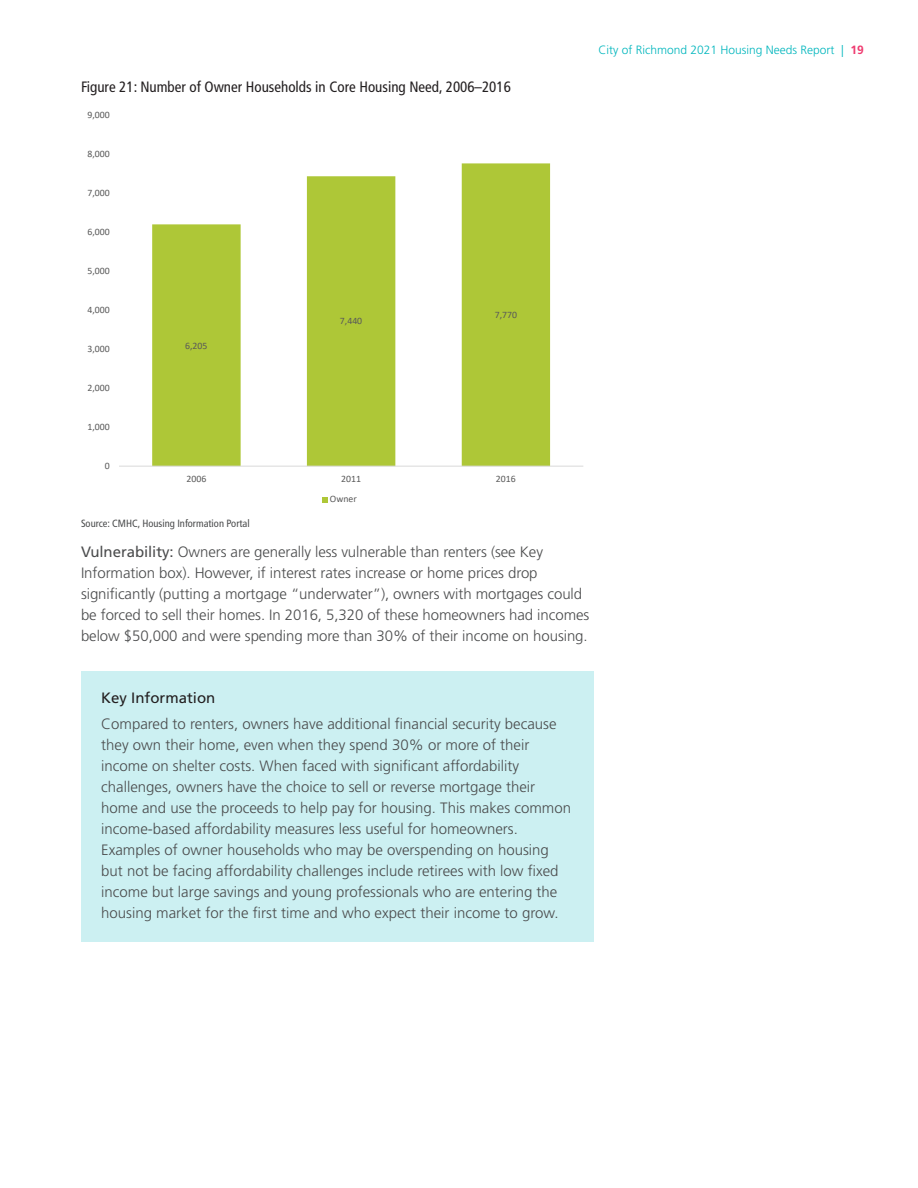
<style>
.page{position:relative;width:918px;height:1188px;background:#fff}
.page>*{position:absolute;margin:0;border:0;box-sizing:border-box;transform-origin:0 0}
.Body_First_Para{font:300 15px/21px "Frutiger LT Std";color:#4b4c4d}
.Body{font:300 15px/21px "Frutiger LT Std";letter-spacing:-.005em;color:#4b4c4d}
.Figures___Graph_Titl{font:condensed 15px "Frutiger LT Std";color:#231f20}
.Subhead_4{font:15px "Frutiger LT Std";color:#231f20}
.t1{font:300 12px "Frutiger LT Std";color:#00b6bd}
.Source_Note{font:condensed 10.5px "Frutiger LT Std";color:#4b4c4d}
.t2{font:9.75px "Calibri";color:#595959}
.s1{font-weight:700;color:#ef3b70}
.s2{font-weight:400}
</style>
<div class="page">
<svg style="left:152px;top:163px;width:398px;height:303px;fill:#aec737"></svg>
<hr style="left:119px;top:466px;width:464px;height:1px;background:#d9d9d9">
<svg style="left:322px;top:497px;width:6px;height:5px"></svg>
<div style="left:81px;top:672px;width:513px;height:270px;background:#ccf0f2"></div>
<p class="Figures___Graph_Titl" style="left:81px;top:78px;width:431px">Figure 21: Number of Owner Households in Core Housing Need, 2006–2016</p>
<p class="t2" style="left:88px;top:108px;width:24px">9,000</p>
<p class="t2" style="left:88px;top:147px;width:24px">8,000</p>
<p class="t2" style="left:88px;top:186px;width:24px">7,000</p>
<p class="t2" style="left:88px;top:225px;width:24px">6,000</p>
<p class="t2" style="left:88px;top:264px;width:24px">5,000</p>
<p class="t2" style="left:88px;top:303px;width:24px">4,000</p>
<p class="t2" style="left:88px;top:342px;width:24px">3,000</p>
<p class="t2" style="left:88px;top:381px;width:24px">2,000</p>
<p class="t2" style="left:185px;top:339px;width:24px">6,205</p>
<p class="t2" style="left:340px;top:314px;width:24px">7,440</p>
<p class="t2" style="left:495px;top:308px;width:24px">7,770</p>
<p class="t1" style="left:599px;top:43px;width:267px">City of Richmond 2021 Housing Needs Report | <span class="s1">19</span></p>
<p class="t2" style="left:88px;top:420px;width:24px">1,000</p>
<p class="t2" style="left:105px;top:459px;width:6px">0</p>
<p class="t2" style="left:186px;top:472px;width:21px">2006</p>
<p class="t2" style="left:341px;top:472px;width:21px">2011</p>
<p class="t2" style="left:496px;top:472px;width:21px">2016</p>
<p class="t2" style="left:330px;top:492px;width:29px">Owner</p>
<p class="Source_Note" style="left:81px;top:517px;width:170px">Source: CMHC, Housing Information Portal</p>
<p class="Body" style="left:81px;top:542px;width:510px"><span class="s2">Vulnerability:</span> Owners are generally less vulnerable than renters (see Key Information box). However, if interest rates increase or home prices drop significantly (putting a mortgage “underwater”), owners with mortgages could be forced to sell their homes. In 2016, 5,320 of these homeowners had incomes below $50,000 and were spending more than 30% of their income on housing.</p>
<p class="Subhead_4" style="left:101px;top:689px;width:116px">Key Information</p>
<p class="Body_First_Para" style="left:101px;top:713px;width:471px">Compared to renters, owners have additional financial security because they own their home, even when they spend 30% or more of their income on shelter costs. When faced with significant affordability challenges, owners have the choice to sell or reverse mortgage their home and use the proceeds to help pay for housing. This makes common income-based affordability measures less useful for homeowners.<br>Examples of owner households who may be overspending on housing but not be facing affordability challenges include retirees with low fixed income but large savings and young professionals who are entering the housing market for the first time and who expect their income to grow.</p>
</div>
